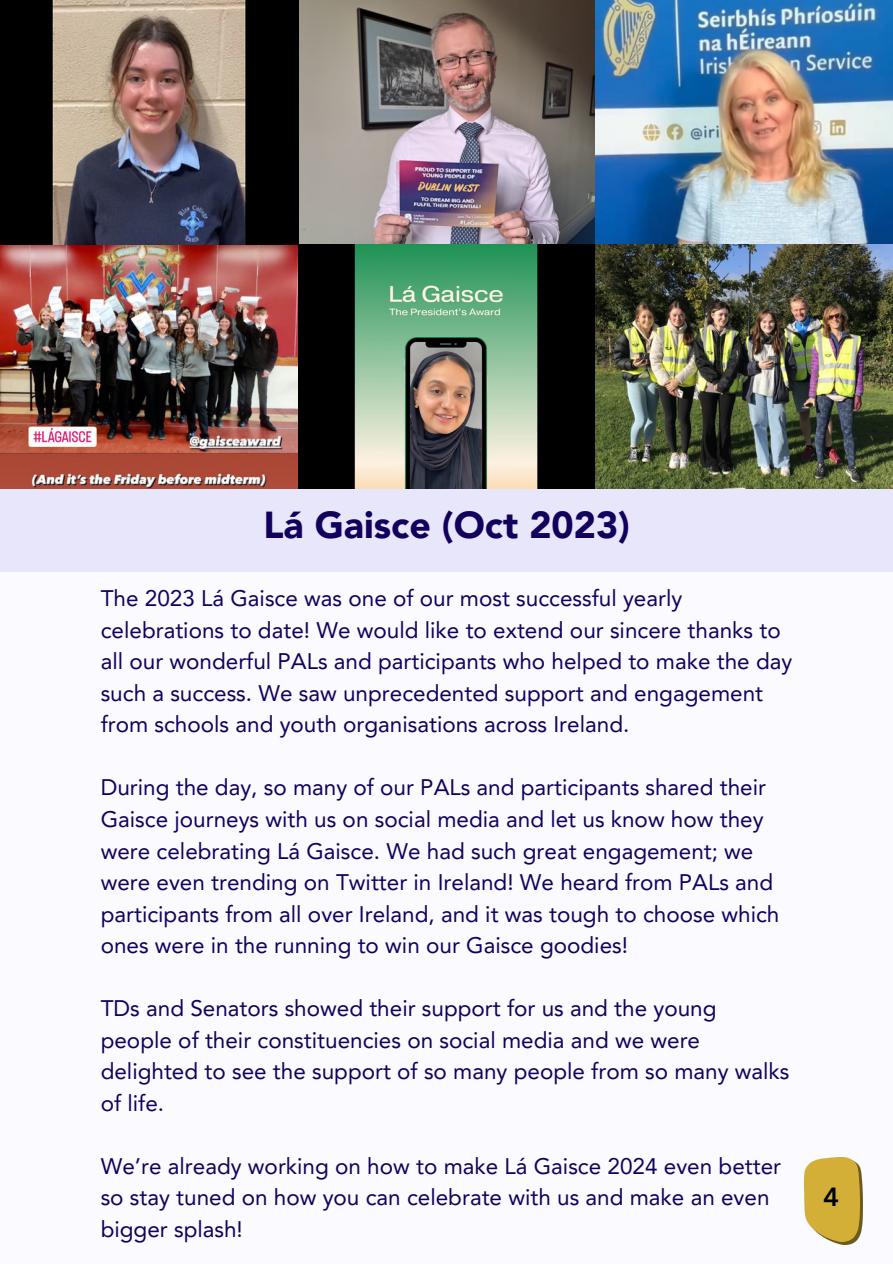
<style>
.page{position:relative;width:893px;height:1264px;background:#fff}
.page>*{position:absolute;margin:0;border:0;box-sizing:border-box;transform-origin:0 0}
.t1{font:900 37.5px "Avenir LT Pro";color:#13005d}
.t2{font:600 25.95px "Avenir Next LT Pro";color:#000}
.t3{font:22.5px/31.5px "Avenir LT Pro";color:#13005d}
</style>
<div class="page">
<div style="left:0;top:0;width:892px;height:1263px;background:#fbfaff"></div>
<img style="left:831px;top:1165px;width:31px;height:79px">
<img style="left:804px;top:1157px;width:55px;height:84px">
<img style="left:0;top:0;width:892px;height:488px">
<div style="left:0;top:489px;width:892px;height:82px;background:#e7e6fb"></div>
<p class="t1" style="left:263px;top:509px;width:368px">Lá Gaisce (Oct 2023)</p>
<p class="t3" style="left:101px;top:585px;width:693px">The 2023 Lá Gaisce was one of our most successful yearly celebrations to date! We would like to extend our sincere thanks to all our wonderful PALs and participants who helped to make the day such a success. We saw unprecedented support and engagement from schools and youth organisations across Ireland.</p>
<p class="t3" style="left:101px;top:774px;width:680px">During the day, so many of our PALs and participants shared their Gaisce journeys with us on social media and let us know how they were celebrating Lá Gaisce. We had such great engagement; we were even trending on Twitter in Ireland! We heard from PALs and participants from all over Ireland, and it was tough to choose which ones were in the running to win our Gaisce goodies!</p>
<p class="t3" style="left:101px;top:994px;width:690px">TDs and Senators showed their support for us and the young people of their constituencies on social media and we were delighted to see the support of so many people from so many walks of life.</p>
<p class="t3" style="left:101px;top:1152px;width:682px">We’re already working on how to make Lá Gaisce 2024 even better so stay tuned on how you can celebrate with us and make an even bigger splash!</p>
<p class="t2" style="left:823px;top:1186px;width:17px">4</p>
</div>
